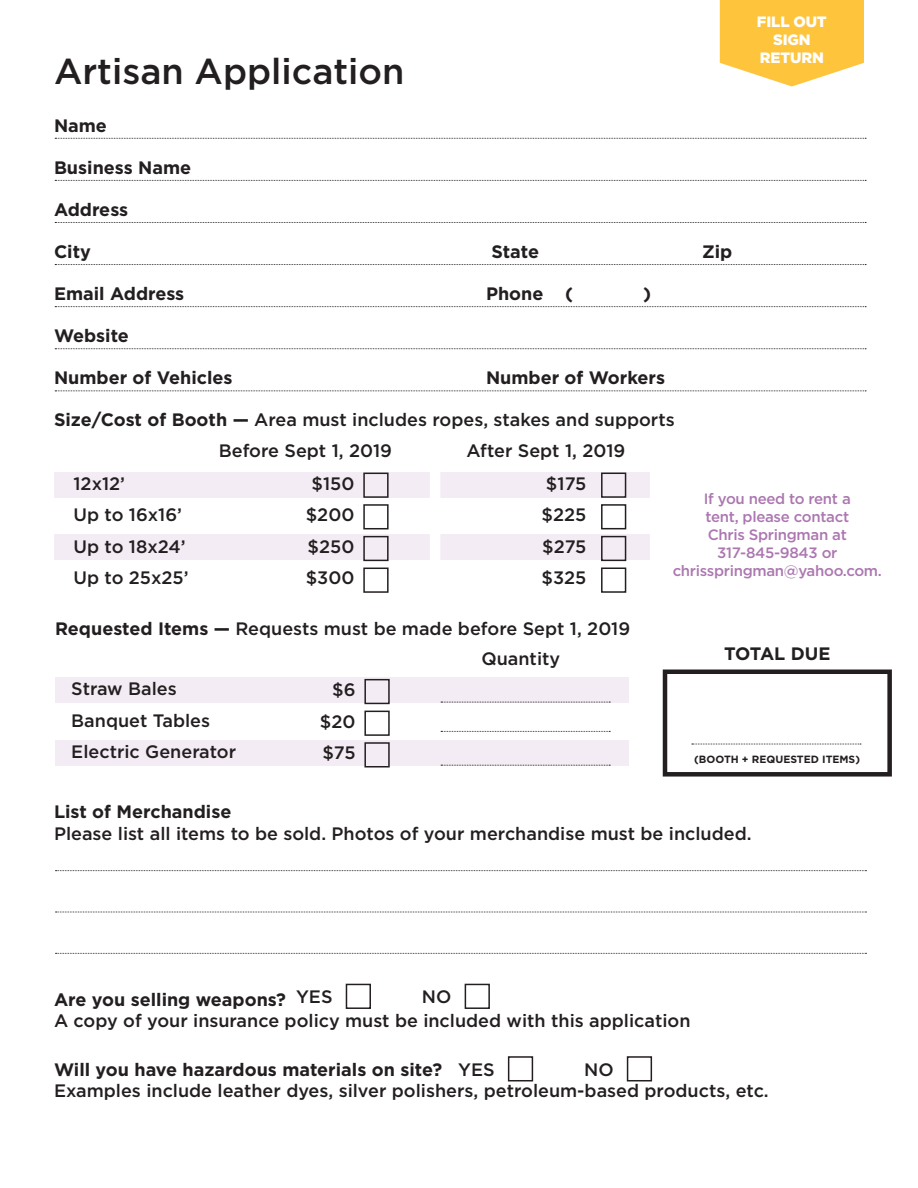
<style>
.page{position:relative;width:918px;height:1188px;background:#fff}
.page>*{position:absolute;margin:0;border:0;box-sizing:border-box;transform-origin:0 0}
.t1{font:500 36px "Gotham";color:#231f20}
.t2{font:500 18px/31.5px "Gotham";color:#231f20}
.t3{font:700 18px "Gotham";color:#231f20}
.t4{font:500 15px/18px "Gotham";letter-spacing:-.02em;color:#ac77b1;text-align:center}
.t5{font:900 15px/18px "Gotham";letter-spacing:-.01em;color:#fff;text-align:center}
.t6{font:700 10.5px "Gotham";color:#231f20}
.s1{font-weight:700}
</style>
<div class="page">
<svg style="left:55px;top:138px;width:811px;height:1px"></svg>
<svg style="left:55px;top:180px;width:811px;height:1px"></svg>
<svg style="left:55px;top:222px;width:811px;height:1px"></svg>
<svg style="left:55px;top:264px;width:811px;height:1px"></svg>
<svg style="left:55px;top:306px;width:811px;height:1px"></svg>
<svg style="left:55px;top:348px;width:811px;height:1px"></svg>
<div style="left:54px;top:473px;width:595px;height:25px;background:#f4ecf4"></div>
<div style="left:363px;top:473px;width:26px;height:25px;border:2px solid #231f20"></div>
<div style="left:54px;top:534px;width:595px;height:25px;background:#f4ecf4"></div>
<div style="left:363px;top:504px;width:26px;height:25px;border:2px solid #231f20"></div>
<div style="left:363px;top:536px;width:26px;height:25px;border:2px solid #231f20"></div>
<div style="left:363px;top:568px;width:26px;height:25px;border:2px solid #231f20"></div>
<div style="left:601px;top:473px;width:25px;height:25px;border:2px solid #231f20"></div>
<div style="left:601px;top:504px;width:25px;height:25px;border:2px solid #231f20"></div>
<div style="left:601px;top:536px;width:25px;height:25px;border:2px solid #231f20"></div>
<div style="left:601px;top:568px;width:25px;height:25px;border:2px solid #231f20"></div>
<div style="left:430px;top:463px;width:10px;height:130px;background:#fff"></div>
<svg style="left:55px;top:391px;width:811px;height:1px"></svg>
<svg style="left:56px;top:870px;width:811px;height:1px"></svg>
<svg style="left:56px;top:912px;width:811px;height:1px"></svg>
<svg style="left:56px;top:953px;width:811px;height:1px"></svg>
<div style="left:346px;top:984px;width:25px;height:25px;border:2px solid #231f20"></div>
<div style="left:465px;top:984px;width:25px;height:25px;border:2px solid #231f20"></div>
<div style="left:508px;top:1056px;width:25px;height:25px;border:2px solid #231f20"></div>
<div style="left:627px;top:1056px;width:25px;height:25px;border:2px solid #231f20"></div>
<svg style="left:720px;top:0;width:144px;height:86px;background:#fecb55"></svg>
<div style="left:55px;top:677px;width:574px;height:25px;background:#f4ecf4"></div>
<div style="left:55px;top:740px;width:574px;height:26px;background:#f4ecf4"></div>
<div style="left:364px;top:679px;width:26px;height:25px;border:2px solid #231f20"></div>
<div style="left:364px;top:711px;width:26px;height:25px;border:2px solid #231f20"></div>
<div style="left:364px;top:742px;width:26px;height:26px;border:2px solid #231f20"></div>
<svg style="left:441px;top:702px;width:169px;height:1px"></svg>
<svg style="left:441px;top:731px;width:169px;height:1px"></svg>
<svg style="left:441px;top:765px;width:169px;height:1px"></svg>
<div style="left:663px;top:670px;width:229px;height:107px;border:4px solid #231f20"></div>
<svg style="left:692px;top:744px;width:169px;height:1px"></svg>
<h1 class="t1" style="left:54px;top:48px;width:352px">Artisan Application</h1>
<p class="t3" style="left:54px;top:114px;width:55px">Name</p>
<p class="t3" style="left:54px;top:156px;width:139px">Business Name</p>
<p class="t3" style="left:54px;top:198px;width:76px">Address</p>
<p class="t3" style="left:54px;top:240px;width:38px">City</p>
<p class="t3" style="left:491px;top:240px;width:49px">State</p>
<p class="t3" style="left:702px;top:240px;width:32px">Zip</p>
<p class="t3" style="left:54px;top:282px;width:132px">Email Address</p>
<p class="t3" style="left:486px;top:282px;width:89px">Phone (</p>
<p class="t3" style="left:643px;top:282px;width:10px">)</p>
<p class="t3" style="left:54px;top:323px;width:76px">Website</p>
<p class="t3" style="left:54px;top:365px;width:180px">Number of Vehicles</p>
<p class="t3" style="left:486px;top:365px;width:181px">Number of Workers</p>
<p class="t2" style="left:54px;top:403px;width:622px"><span class="s1">Size/Cost of Booth —</span> Area must includes ropes, stakes and supports</p>
<p class="t2" style="left:219px;top:435px;width:175px">Before Sept 1, 2019</p>
<p class="t2" style="left:466px;top:435px;width:160px">After Sept 1, 2019</p>
<p class="t5" style="left:757px;top:13px;width:71px">FILL OUT<br>SIGN<br>RETURN</p>
<p class="t2" style="left:74px;top:468px;width:117px">12x12’<br>Up to 16x16’<br>Up to 18x24’<br>Up to 25x25’</p>
<p class="t2" style="left:306px;top:468px;width:50px;text-align:center">$150 $200 $250 $300</p>
<p class="t2" style="left:541px;top:468px;width:46px;text-align:justify">$175 $225 $275 $325</p>
<p class="t2" style="left:55px;top:613px;width:577px"><span class="s1">Requested Items —</span> Requests must be made before Sept 1, 2019</p>
<p class="t4" style="left:673px;top:489px;width:211px">If you need to rent a<br>tent, please contact<br>Chris Springman at<br>317-845-9843 or chrisspringman@yahoo.com.</p>
<p class="t2" style="left:71px;top:673px;width:166px">Straw Bales<br>Banquet Tables<br>Electric Generator</p>
<p class="t2" style="left:320px;top:674px;width:37px;text-align:justify;text-indent:12px">$6 $20 $75</p>
<p class="t2" style="left:481px;top:642px;width:80px">Quantity</p>
<p class="t3" style="left:724px;top:642px;width:108px">TOTAL DUE</p>
<p class="t6" style="left:694px;top:752px;width:167px">(BOOTH + REQUESTED ITEMS)</p>
<p class="t3" style="left:54px;top:800px;width:179px">List of Merchandise</p>
<p class="t2" style="left:54px;top:818px;width:699px">Please list all items to be sold. Photos of your merchandise must be included.</p>
<p class="t2" style="left:296px;top:981px;width:38px">YES</p>
<p class="t2" style="left:422px;top:981px;width:31px">NO</p>
<p class="t3" style="left:54px;top:987px;width:234px">Are you selling weapons?</p>
<p class="t2" style="left:54px;top:1005px;width:638px">A copy of your insurance policy must be included with this application</p>
<p class="t3" style="left:54px;top:1058px;width:390px">Will you have hazardous materials on site?</p>
<p class="t2" style="left:54px;top:1075px;width:716px">Examples include leather dyes, silver polishers, petroleum-based products, etc.</p>
<p class="t2" style="left:458px;top:1053px;width:38px">YES</p>
<p class="t2" style="left:584px;top:1053px;width:31px">NO</p>
</div>
